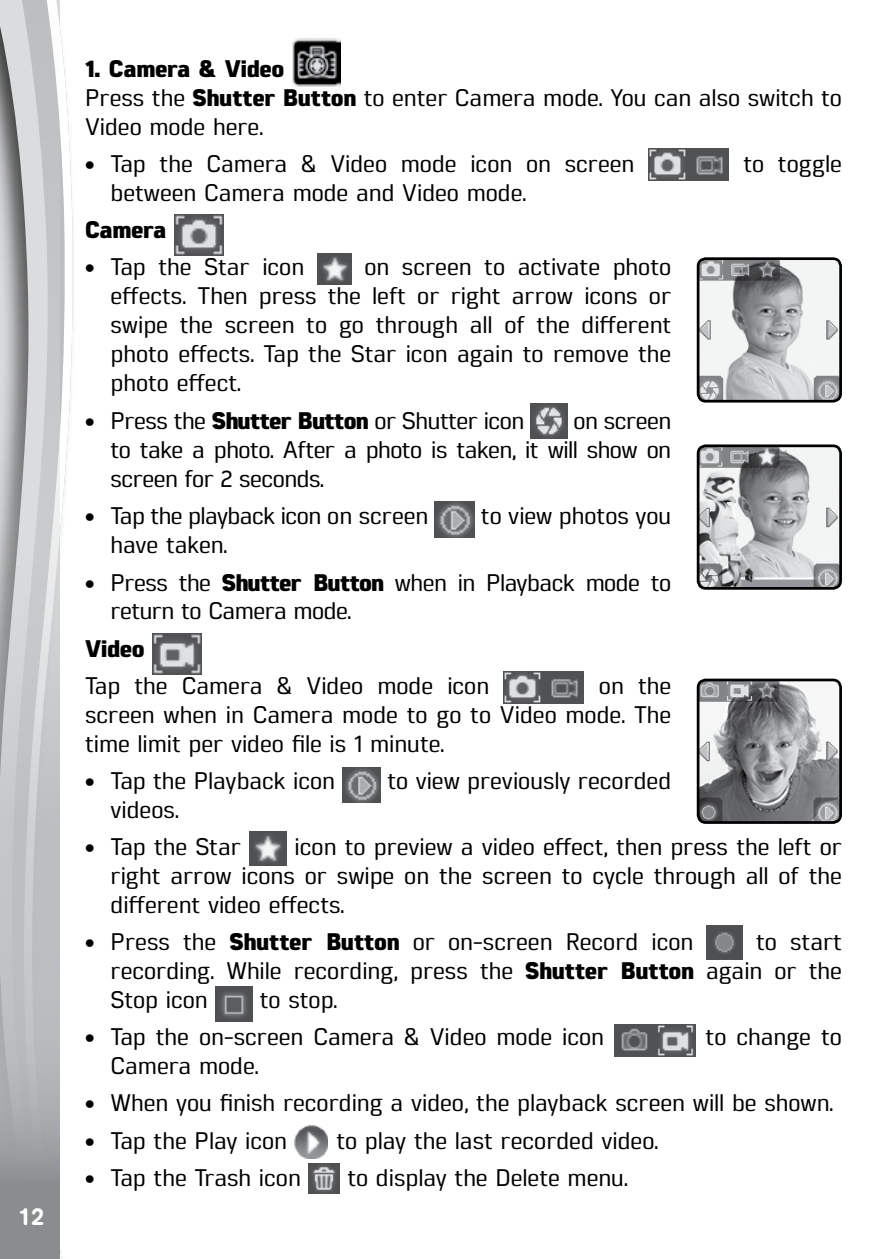
<style>
.page{position:relative;width:893px;height:1259px;background:#fff}
.page>*{position:absolute;margin:0;border:0;box-sizing:border-box;transform-origin:0 0}
.t1{font:500 24px/28.8px "Eund";color:#000;text-align:justify}
.t2{font:500 24px/28.8px "Eund";letter-spacing:-.02em;color:#000}
.t3{font:800 24px "Eund";color:#000}
.t4{font:500 24px "AG Book Rounded";color:#fff}
.s1{font-weight:800}
</style>
<div class="page">
<svg style="left:60px;top:29px;width:13px;height:1230px"></svg>
<svg style="left:0;top:0;width:60px;height:1259px;background:#babbbd"></svg>
<img style="left:292px;top:38px;width:49px;height:49px">
<img style="left:648px;top:149px;width:80px;height:31px">
<img style="left:175px;top:214px;width:49px;height:41px">
<img style="left:317px;top:253px;width:35px;height:32px">
<img style="left:530px;top:404px;width:38px;height:34px">
<img style="left:435px;top:501px;width:39px;height:36px">
<img style="left:153px;top:633px;width:49px;height:41px">
<img style="left:503px;top:671px;width:80px;height:32px">
<img style="left:342px;top:767px;width:38px;height:35px">
<img style="left:249px;top:831px;width:37px;height:34px">
<img style="left:706px;top:926px;width:37px;height:33px">
<img style="left:215px;top:986px;width:37px;height:35px">
<img style="left:614px;top:1024px;width:82px;height:32px">
<img style="left:295px;top:1125px;width:33px;height:33px">
<img style="left:309px;top:1163px;width:31px;height:30px">
<img style="left:701px;top:448px;width:137px;height:138px">
<div style="left:697px;top:444px;width:145px;height:146px;border:3px solid #000;border-radius:8px"></div>
<img style="left:698px;top:261px;width:142px;height:140px">
<div style="left:697px;top:257px;width:145px;height:145px;border:3px solid #000;border-radius:8px"></div>
<img style="left:701px;top:682px;width:137px;height:138px">
<div style="left:697px;top:678px;width:145px;height:146px;border:3px solid #000;border-radius:8px"></div>
<p class="t4" style="left:18px;top:1202px;width:28px">12</p>
<p class="t1" style="left:85px;top:53px;width:758px;text-align:left"><span class="s1">1. Camera &amp; Video<br></span>Press the <span class="s1">Shutter Button</span> to enter Camera mode. You can also switch to<br>Video mode here.</p>
<p class="t1" style="left:85px;top:148px;width:551px">• Tap the Camera &amp; Video mode icon on screen</p>
<p class="t1" style="left:743px;top:148px;width:100px">to toggle</p>
<p class="t1" style="left:111px;top:176px;width:417px">between Camera mode and Video mode.</p>
<p class="t3" style="left:85px;top:209px;width:83px">Camera</p>
<p class="t1" style="left:85px;top:251px;width:221px">• Tap the Star icon</p>
<p class="t1" style="left:111px;top:251px;width:562px;text-indent:254px">on screen to activate photo effects. Then press the left or right arrow icons or swipe the screen to go through all of the different photo effects. Tap the Star icon again to remove the photo effect.</p>
<p class="t2" style="left:85px;top:405px;width:441px">• Press the <span class="s1">Shutter Button</span> or Shutter icon</p>
<p class="t1" style="left:111px;top:405px;width:562px;text-indent:463px">on screen to take a photo. After a photo is taken, it will show on screen for 2 seconds.</p>
<p class="t2" style="left:85px;top:500px;width:345px">• Tap the playback icon on screen</p>
<p class="t1" style="left:481px;top:500px;width:192px">to view photos you</p>
<p class="t1" style="left:111px;top:529px;width:118px">have taken.</p>
<p class="t2" style="left:111px;top:566px;width:562px;text-indent:-25px">• Press the <span class="s1">Shutter Button</span> when in Playback mode to return to Camera mode.</p>
<p class="t3" style="left:85px;top:627px;width:61px">Video</p>
<p class="t1" style="left:85px;top:669px;width:406px">Tap the Camera &amp; Video mode icon</p>
<p class="t1" style="left:85px;top:669px;width:588px;text-indent:514px">on the screen when in Camera mode to go to Video mode. The time limit per video file is 1 minute.</p>
<p class="t1" style="left:85px;top:764px;width:251px">• Tap the Playback icon</p>
<p class="t1" style="left:387px;top:764px;width:285px">to view previously recorded</p>
<p class="t1" style="left:111px;top:793px;width:70px">videos.</p>
<p class="t1" style="left:85px;top:830px;width:157px">• Tap the Star</p>
<p class="t1" style="left:111px;top:830px;width:733px;text-indent:184px">icon to preview a video effect, then press the left or right arrow icons or swipe on the screen to cycle through all of the different video effects.</p>
<p class="t1" style="left:85px;top:926px;width:610px">• Press the <span class="s1">Shutter Button</span> or on-screen Record icon</p>
<p class="t1" style="left:111px;top:926px;width:733px;text-indent:646px">to start recording. While recording, press the <span class="s1">Shutter Button</span> again or the Stop icon</p>
<p class="t1" style="left:260px;top:983px;width:79px">to stop.</p>
<p class="t1" style="left:85px;top:1021px;width:521px">• Tap the on-screen Camera &amp; Video mode icon</p>
<p class="t1" style="left:706px;top:1021px;width:138px">to change to</p>
<p class="t1" style="left:111px;top:1049px;width:150px">Camera mode.</p>
<p class="t1" style="left:85px;top:1087px;width:750px">• When you finish recording a video, the playback screen will be shown.</p>
<p class="t1" style="left:85px;top:1124px;width:204px">• Tap the Play icon</p>
<p class="t1" style="left:336px;top:1124px;width:324px">to play the last recorded video.</p>
<p class="t1" style="left:85px;top:1161px;width:217px">• Tap the Trash icon</p>
<p class="t1" style="left:347px;top:1161px;width:282px">to display the Delete menu.</p>
</div>
